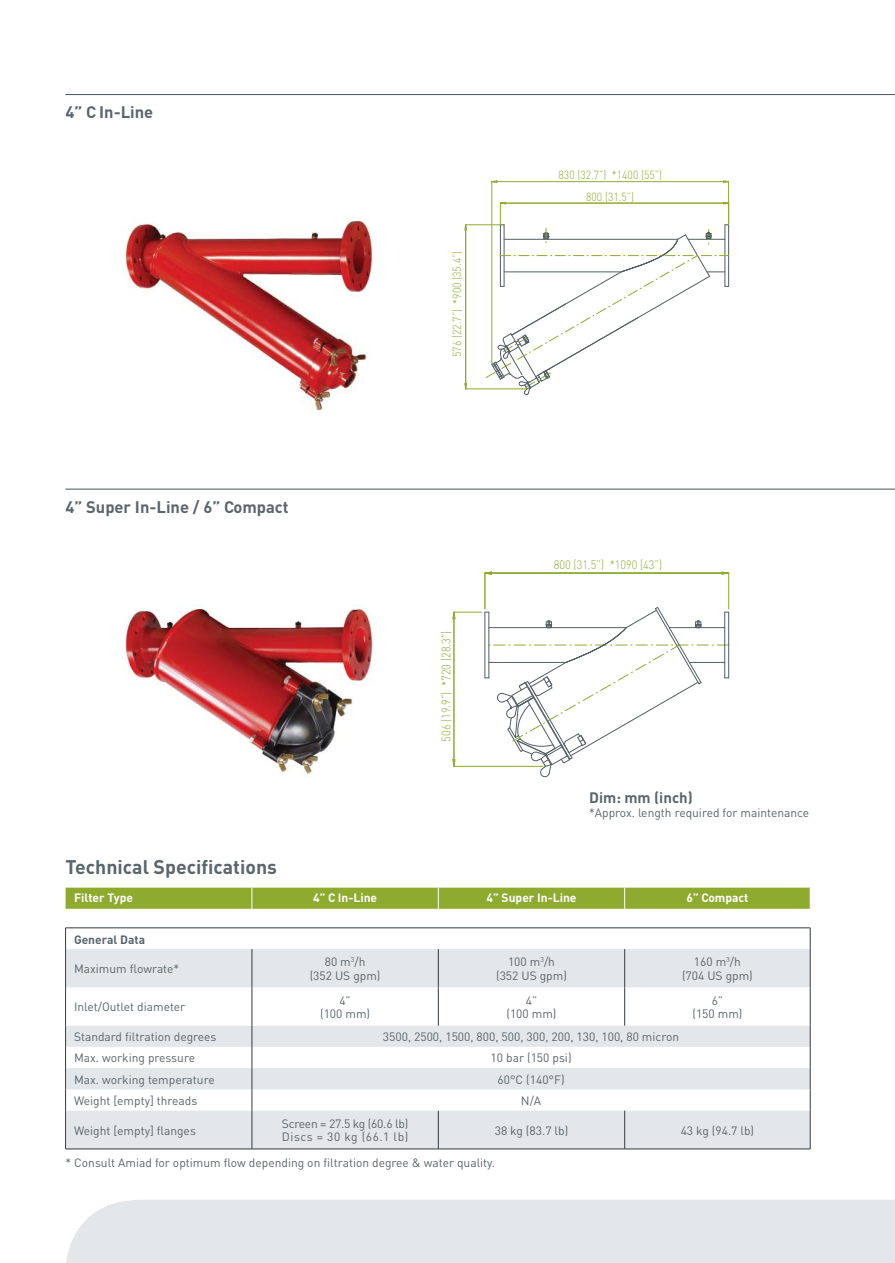
<style>
.page{position:relative;width:895px;height:1263px;background:#fff}
.page>*{position:absolute;margin:0;border:0;box-sizing:border-box;transform-origin:0 0}
.t1{font:700 19.5px "DIN";color:#5a656c}
.t2{font:700 16.5px "DIN";color:#5a656c}
.t3{font:700 15px "DIN";color:#5a656c}
.t4{font:300 12.15px "DIN";color:#8eab30;scale:.9 1}
.t5{font:12px/13.5px "DIN";color:#5a656c;text-align:center}
.t6{font:700 12px "DIN";color:#fff}
.t7{font:12px/13.5px "DIN";letter-spacing:-.02em;color:#5a656c}
.t8{font:700 12px "DIN";color:#5a656c}
.t9{font:300 11.7px/21.6px "DIN";color:#8eab30;text-align:center;scale:.9 1}
</style>
<div class="page">
<img style="left:125px;top:604px;width:248px;height:173px">
<hr style="left:484px;top:573px;width:1px;height:36px;background:#8eab30">
<hr style="left:728px;top:573px;width:1px;height:36px;background:#8eab30">
<svg style="left:484px;top:571px;width:8px;height:4px"></svg>
<hr style="left:485px;top:573px;width:243px;height:1px;background:#8eab30">
<svg style="left:721px;top:571px;width:9px;height:4px"></svg>
<hr style="left:728px;top:612px;width:1px;height:66px;background:#525e66">
<svg style="left:452px;top:607px;width:276px;height:171px"></svg>
<svg style="left:66px;top:949px;width:743px;height:200px;fill:#e3e7ea"></svg>
<div style="left:66px;top:888px;width:744px;height:21px;background:#8eab30"></div>
<svg style="left:65px;top:929px;width:1px;height:20px"></svg>
<hr style="left:65px;top:928px;width:745px;height:1px;background:#323b41">
<svg style="left:809px;top:928px;width:1px;height:21px"></svg>
<hr style="left:65px;top:949px;width:1px;height:38px;background:#323b41">
<hr style="left:251px;top:949px;width:1px;height:38px;background:#323b41">
<hr style="left:438px;top:949px;width:1px;height:38px;background:#323b41">
<hr style="left:624px;top:949px;width:1px;height:38px;background:#323b41">
<hr style="left:809px;top:949px;width:1px;height:38px;background:#323b41">
<hr style="left:65px;top:987px;width:1px;height:39px;background:#323b41">
<hr style="left:251px;top:987px;width:1px;height:39px;background:#323b41">
<hr style="left:438px;top:987px;width:1px;height:39px;background:#323b41">
<hr style="left:624px;top:987px;width:1px;height:39px;background:#323b41">
<hr style="left:809px;top:987px;width:1px;height:39px;background:#323b41">
<svg style="left:65px;top:1026px;width:1px;height:85px"></svg>
<svg style="left:251px;top:1026px;width:1px;height:85px"></svg>
<svg style="left:809px;top:1026px;width:1px;height:85px"></svg>
<hr style="left:65px;top:1111px;width:1px;height:38px;background:#323b41">
<hr style="left:251px;top:1111px;width:1px;height:38px;background:#323b41">
<hr style="left:438px;top:1111px;width:1px;height:38px;background:#323b41">
<hr style="left:624px;top:1111px;width:1px;height:38px;background:#323b41">
<hr style="left:809px;top:1111px;width:1px;height:38px;background:#323b41">
<hr style="left:65px;top:1149px;width:745px;height:1px;background:#323b41">
<div style="left:66px;top:1200px;width:828px;height:63px;background:#e3e7ea"></div>
<svg style="left:485px;top:202px;width:245px;height:194px"></svg>
<hr style="left:491px;top:181px;width:1px;height:183px;background:#8eab30">
<hr style="left:728px;top:181px;width:1px;height:44px;background:#8eab30">
<hr style="left:491px;top:181px;width:237px;height:1px;background:#8eab30">
<svg style="left:722px;top:180px;width:7px;height:3px"></svg>
<hr style="left:465px;top:389px;width:61px;height:1px;background:#8eab30">
<hr style="left:465px;top:225px;width:35px;height:1px;background:#8eab30">
<hr style="left:465px;top:225px;width:1px;height:164px;background:#8eab30">
<img style="left:125px;top:218px;width:248px;height:197px">
<hr style="left:65px;top:94px;width:829px;height:1px;background:#475158">
<hr style="left:65px;top:489px;width:829px;height:1px;background:#475158">
<h2 class="t2" style="left:65px;top:106px;width:89px">4” C In-Line</h2>
<h2 class="t2" style="left:65px;top:501px;width:225px">4” Super In-Line / 6” Compact</h2>
<h1 class="t1" style="left:65px;top:860px;width:213px">Technical Specifications</h1>
<p class="t9" style="left:447px;top:357px;width:120px;rotate:-90deg">576 (22.7”) *900 (35.4”)</p>
<p class="t4" style="left:442px;top:742px;width:125px;rotate:-90deg">506 (19.9”) *720 (28.3”)</p>
<p class="t9" style="left:558px;top:165px;width:117px">830 (32.7”) *1400 (55”)<br>800 (31.5”)</p>
<p class="t4" style="left:553px;top:560px;width:122px">800 (31.5”) *1090 (43”)</p>
<p class="t3" style="left:589px;top:792px;width:105px">Dim: mm (inch)</p>
<p class="t5" style="left:589px;top:807px;width:221px">*Approx. length required for maintenance</p>
<p class="t6" style="left:74px;top:893px;width:60px">Filter Type</p>
<p class="t6" style="left:313px;top:893px;width:65px">4” C In-Line</p>
<p class="t6" style="left:486px;top:893px;width:91px">4” Super In-Line</p>
<p class="t6" style="left:686px;top:893px;width:63px">6” Compact</p>
<p class="t8" style="left:74px;top:935px;width:73px">General Data</p>
<p class="t5" style="left:74px;top:963px;width:107px">Maximum flowrate*</p>
<p class="t5" style="left:309px;top:957px;width:72px">80 m<sup>3</sup>/h<br>(352 US gpm)</p>
<p class="t5" style="left:496px;top:957px;width:72px">100 m<sup>3</sup>/h (352 US gpm)</p>
<p class="t5" style="left:682px;top:957px;width:72px">160 m<sup>3</sup>/h (704 US gpm)</p>
<p class="t5" style="left:74px;top:1002px;width:113px">Inlet/Outlet diameter</p>
<p class="t5" style="left:320px;top:995px;width:52px">4”<br>(100 mm)</p>
<p class="t5" style="left:506px;top:995px;width:52px">4”<br>(100 mm)</p>
<p class="t5" style="left:692px;top:995px;width:52px">6”<br>(150 mm)</p>
<p class="t5" style="left:74px;top:1031px;width:144px">Standard filtration degrees</p>
<p class="t5" style="left:383px;top:1031px;width:298px">3500, 2500, 1500, 800, 500, 300, 200, 130, 100, 80 micron</p>
<p class="t5" style="left:74px;top:1053px;width:122px">Max. working pressure</p>
<p class="t5" style="left:490px;top:1053px;width:82px">10 bar (150 psi)</p>
<p class="t5" style="left:74px;top:1074px;width:142px">Max. working temperature</p>
<p class="t5" style="left:497px;top:1074px;width:69px">60°C (140°F)</p>
<p class="t5" style="left:74px;top:1095px;width:125px">Weight [empty] threads</p>
<p class="t5" style="left:520px;top:1095px;width:22px">N/A</p>
<p class="t5" style="left:74px;top:1125px;width:123px">Weight [empty] flanges</p>
<p class="t7" style="left:282px;top:1118px;width:128px">Screen = 27.5 kg (60.6 lb)<br>Discs = 30 kg (66.1 lb)</p>
<p class="t5" style="left:494px;top:1125px;width:75px">38 kg (83.7 lb)</p>
<p class="t5" style="left:680px;top:1125px;width:75px">43 kg (94.7 lb)</p>
<p class="t5" style="left:66px;top:1157px;width:431px">* Consult Amiad for optimum flow depending on filtration degree &amp; water quality.</p>
</div>
